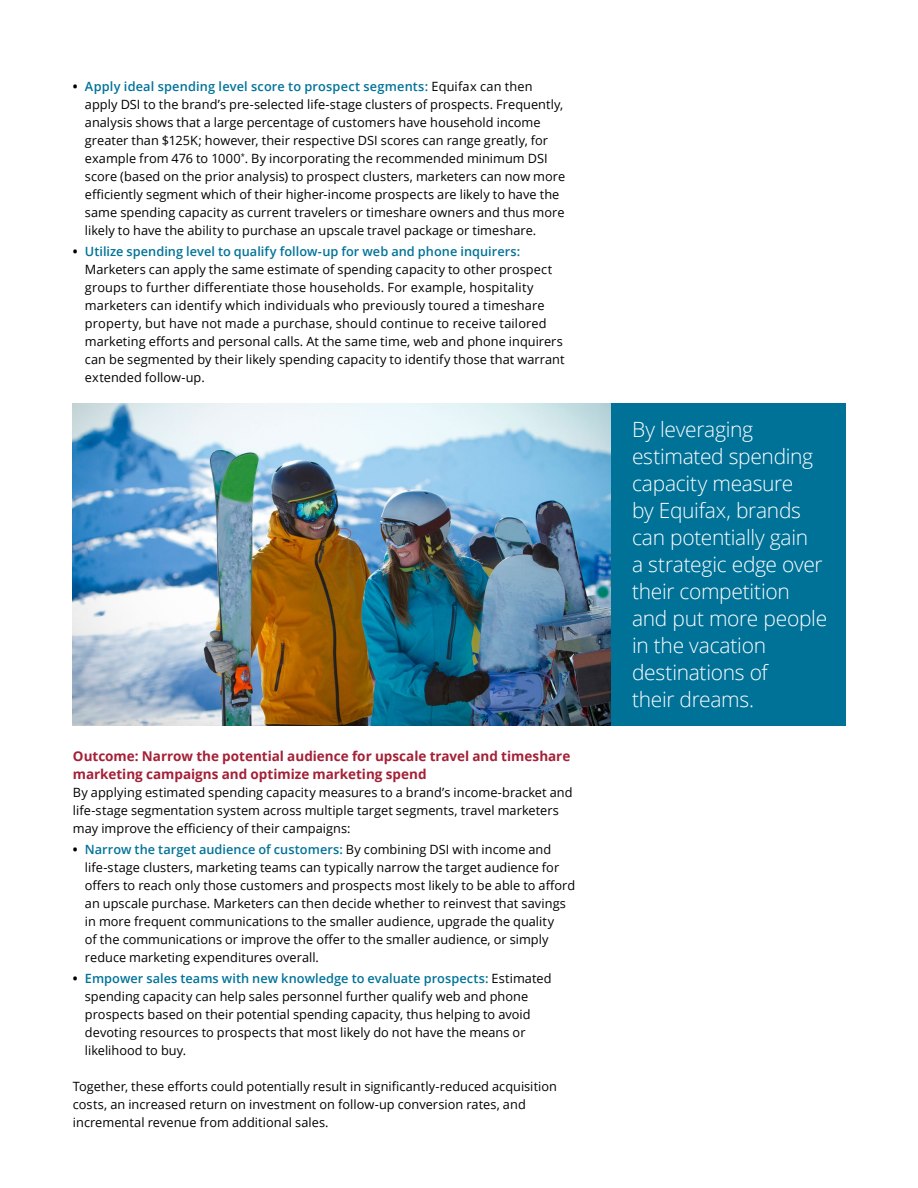
<style>
.page{position:relative;width:918px;height:1188px;background:#fff}
.page>*{position:absolute;margin:0;border:0;box-sizing:border-box;transform-origin:0 0}
.Callout_Quote{font:300 21px/27px "Open Sans";letter-spacing:-.015em;color:#fff}
.Subhead_1{font:700 13.5px/18px "Open Sans";color:#a42036}
.Body_Copy_-_1st_Para{font:12.75px/18px "Open Sans";letter-spacing:.005em;color:#000}
.Body_Copy_-_Paragrap{font:12.75px/18px "Open Sans";letter-spacing:.005em;color:#000}
.s1{font-weight:700}
.s2{font-weight:600;color:#007399}
</style>
<div class="page">
<div style="left:597px;top:404px;width:248px;height:322px;background:#007298"></div>
<img style="left:73px;top:403px;width:537px;height:323px">
<p class="Body_Copy_-_1st_Para" style="left:85px;top:77px;width:482px;text-indent:-12px"><span class="s1">•</span> <span class="s2">Apply ideal spending level score to prospect segments:</span> Equifax can then apply DSI to the brand’s pre-selected life-stage clusters of prospects. Frequently, analysis shows that a large percentage of customers have household income greater than $125K; however, their respective DSI scores can range greatly, for example from 476 to 1000<sup>*</sup>. By incorporating the recommended minimum DSI score (based on the prior analysis) to prospect clusters, marketers can now more efficiently segment which of their higher-income prospects are likely to have the same spending capacity as current travelers or timeshare owners and thus more likely to have the ability to purchase an upscale travel package or timeshare.</p>
<p class="Body_Copy_-_1st_Para" style="left:85px;top:242px;width:481px;text-indent:-12px"><span class="s1">•</span> <span class="s2">Utilize spending level to qualify follow-up for web and phone inquirers:<br></span>Marketers can apply the same estimate of spending capacity to other prospect groups to further differentiate those households. For example, hospitality marketers can identify which individuals who previously toured a timeshare property, but have not made a purchase, should continue to receive tailored marketing efforts and personal calls. At the same time, web and phone inquirers can be segmented by their likely spending capacity to identify those that warrant extended follow-up.</p>
<p class="Subhead_1" style="left:73px;top:746px;width:499px">Outcome: Narrow the potential audience for upscale travel and timeshare marketing campaigns and optimize marketing spend</p>
<p class="Body_Copy_-_1st_Para" style="left:73px;top:783px;width:501px">By applying estimated spending capacity measures to a brand’s income-bracket and life-stage segmentation system across multiple target segments, travel marketers may improve the efficiency of their campaigns:</p>
<p class="Body_Copy_-_1st_Para" style="left:85px;top:840px;width:492px;text-indent:-12px"><span class="s1">•</span> <span class="s2">Narrow the target audience of customers:</span> By combining DSI with income and life-stage clusters, marketing teams can typically narrow the target audience for offers to reach only those customers and prospects most likely to be able to afford an upscale purchase. Marketers can then decide whether to reinvest that savings in more frequent communications to the smaller audience, upgrade the quality<br>of the communications or improve the offer to the smaller audience, or simply reduce marketing expenditures overall.</p>
<p class="Body_Copy_-_1st_Para" style="left:85px;top:969px;width:468px;text-indent:-12px"><span class="s1">•</span> <span class="s2">Empower sales teams with new knowledge to evaluate prospects:</span> Estimated spending capacity can help sales personnel further qualify web and phone prospects based on their potential spending capacity, thus helping to avoid devoting resources to prospects that most likely do not have the means or likelihood to buy.</p>
<p class="Body_Copy_-_Paragrap" style="left:73px;top:1077px;width:486px">Together, these efforts could potentially result in significantly-reduced acquisition costs, an increased return on investment on follow-up conversion rates, and incremental revenue from additional sales.</p>
<p class="Callout_Quote" style="left:632px;top:415px;width:197px">By leveraging estimated spending capacity measure<br>by Equifax, brands can potentially gain<br>a strategic edge over their competition and put more people in the vacation destinations of<br>their dreams.</p>
</div>
